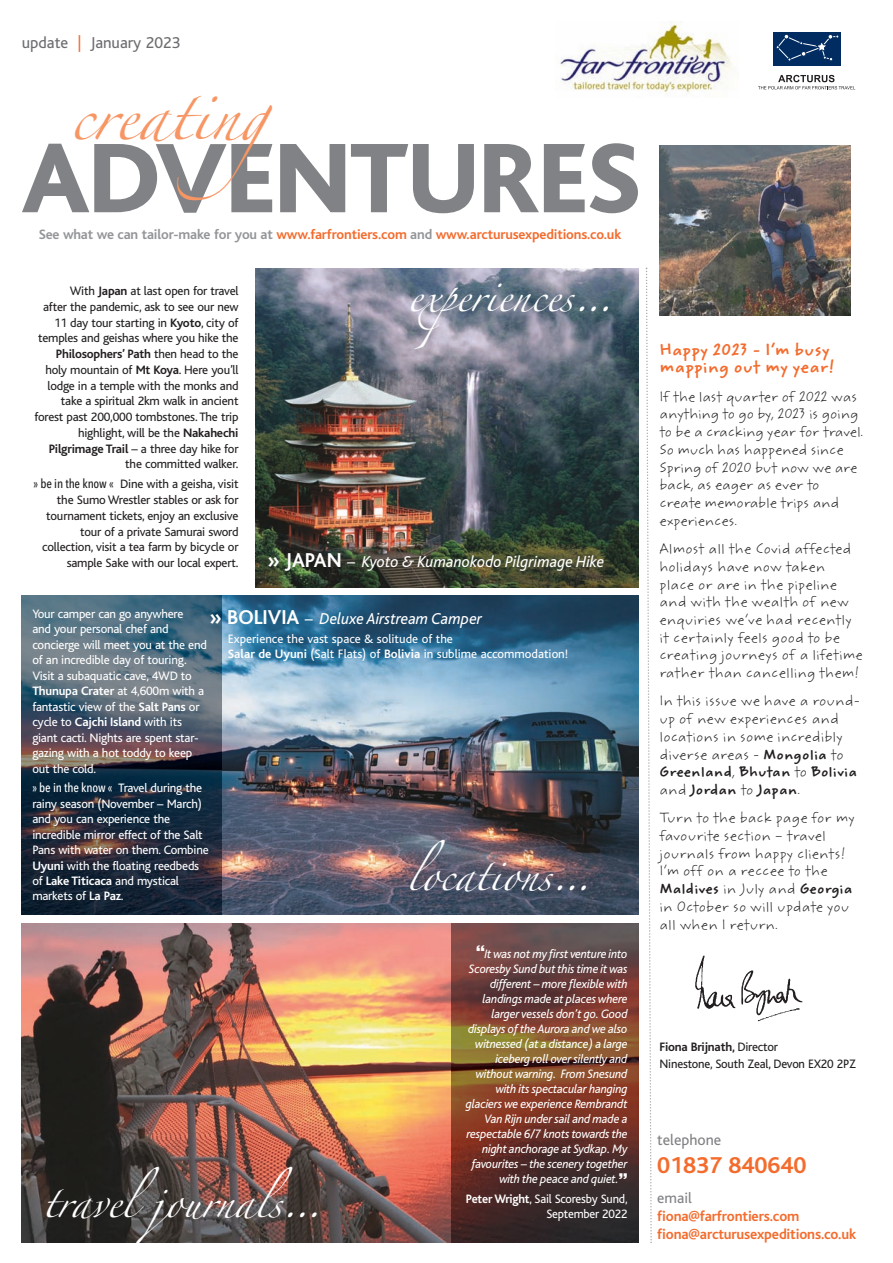
<style>
.page{position:relative;width:893px;height:1263px;background:#fff}
.page>*{position:absolute;margin:0;border:0;box-sizing:border-box;transform-origin:0 0}
.t1{font:800 103.5px "Bliss";letter-spacing:-.01em;color:#808285}
.t2{font:46.5px "Zapfino";letter-spacing:-.01em;color:#f79664}
.t3{font:30px "Zapfino";letter-spacing:-.01em;color:#fff}
.t4{font:700 24px "Bliss";color:#f36c2e}
.t5{font:italic 16.5px "Bliss";color:#fff}
.t6{font:700 16.5px/17.7px "Weber Hand ITC Std";color:#f36c2e;scale:.95 1}
.t7{font:16.5px "Bliss";color:#6c6d70}
.t8{font:15.75px "Bliss";color:#808285}
.t9{font:15.45px "Bliss";color:#808285}
.t10{font:700 15px/18px "Bliss";letter-spacing:-.01em;color:#f36c2e}
.t11{font:700 14.25px "Bliss";letter-spacing:-.01em;color:#f36c2e}
.t12{font:13.8px/17.7px "Weber Hand ITC Std";color:#231f20;scale:.95 1}
.t13{font:13.8px/17.7px "Weber Hand ITC Std";letter-spacing:-.02em;color:#231f20;scale:.95 1}
.t14{font:12.75px/15.5px "Bliss";letter-spacing:-.015em;color:#fff}
.t15{font:12.75px/15.8px "Bliss";letter-spacing:-.015em;color:#231f20;text-align:right}
.t16{font:italic 12.75px "Bliss";letter-spacing:-.015em;color:#fff}
.s1{color:#f36c2e}
.s2{color:#939598}
.s3{font-weight:700}
.s4{font-family:"Avenir Next Condensed";font-weight:500}
.s5{font-weight:700;font-style:normal;font-size:21px}
</style>
<div class="page">
<img style="left:256px;top:268px;width:382px;height:319px">
<img style="left:222px;top:596px;width:416px;height:319px">
<img style="left:560px;top:22px;width:173px;height:71px">
<div style="left:773px;top:32px;width:68px;height:33px;background:#002c62"></div>
<svg style="left:776px;top:34px;width:63px;height:27px"></svg>
<svg style="left:758px;top:75px;width:96px;height:14px"></svg>
<svg style="left:645px;top:267px;width:7px;height:976px"></svg>
<svg style="left:695px;top:955px;width:108px;height:66px"></svg>
<img style="left:660px;top:145px;width:191px;height:170px">
<img style="left:22px;top:596px;width:200px;height:319px">
<img style="left:22px;top:923px;width:429px;height:319px">
<img style="left:451px;top:923px;width:187px;height:319px">
<svg style="left:477px;top:945px;width:7px;height:6px"></svg>
<svg style="left:619px;top:1173px;width:8px;height:6px"></svg>
<p class="t7" style="left:22px;top:37px;width:160px">update <span class="s1">|</span> January 2023</p>
<h2 class="t2" style="left:70px;top:96px;width:266px">creating</h2>
<p class="t11" style="left:39px;top:230px;width:584px"><span class="s2">See what we can tailor-make for you at</span> www.farfrontiers.com <span class="s2">and</span> www.arcturusexpeditions.co.uk</p>
<h1 class="t1" style="left:22px;top:144px;width:620px">ADVENTURES</h1>
<p class="t15" style="left:34px;top:284px;width:206px">With <span class="s3">Japan</span> at last open for travel<br>after the pandemic, ask to see our new 11 day tour starting in <span class="s3">Kyoto</span>, city of temples and geishas where you hike the <span class="s3">Philosophers’ Path</span> then head to the holy mountain of <span class="s3">Mt Koya</span>. Here you’ll lodge in a temple with the monks and take a spiritual 2km walk in ancient forest past 200,000 tombstones. The trip highlight, will be the <span class="s3">Nakahechi Pilgrimage Trail</span> – a three day hike for the committed walker.</p>
<p class="t15" style="left:34px;top:478px;width:207px"><span class="s4">» be in the know «</span> Dine with a geisha, visit the Sumo Wrestler stables or ask for tournament tickets, enjoy an exclusive tour of a private Samurai sword collection, visit a tea farm by bicycle or sample Sake with our local expert.</p>
<h3 class="t3" style="left:408px;top:283px;width:207px">experiences...</h3>
<p class="t5" style="left:268px;top:556px;width:338px"><span class="s5">» JAPAN</span> – Kyoto &amp; Kumanokodo Pilgrimage Hike</p>
<p class="t14" style="left:32px;top:607px;width:176px">Your camper can go anywhere<br>and your personal chef and concierge will meet you at the end of an incredible day of touring.<br>Visit a subaquatic cave, 4WD to<br><span class="s3">Thunupa Crater</span> at 4,600m with a fantastic view of the <span class="s3">Salt Pans</span> or cycle to <span class="s3">Cajchi Island</span> with its giant cacti. Nights are spent star&shy;gazing with a hot toddy to keep out the cold.</p>
<p class="t14" style="left:32px;top:782px;width:178px"><span class="s4">» be in the know «</span> Travel during the rainy season (November – March) and you can experience the incredible mirror effect of the Salt<br>Pans with water on them. Combine<br><span class="s3">Uyuni</span> with the floating reedbeds of <span class="s3">Lake Titicaca</span> and mystical markets of <span class="s3">La Paz</span>.</p>
<p class="t5" style="left:210px;top:613px;width:274px"><span class="s5">» BOLIVIA</span> – Deluxe Airstream Camper</p>
<p class="t14" style="left:228px;top:633px;width:342px;line-height:15px">Experience the vast space &amp; solitude of the<br><span class="s3">Salar de Uyuni</span> (Salt Flats) of <span class="s3">Bolivia</span> in sublime accommodation!</p>
<h3 class="t3" style="left:407px;top:862px;width:186px">locations...</h3>
<h3 class="t3" style="left:43px;top:1189px;width:281px">traveljournals...</h3>
<p class="t16" style="left:484px;top:950px;width:145px">It was not my first venture into</p>
<p class="t16" style="left:469px;top:965px;width:160px">Scoresby Sund but this time it was</p>
<p class="t16" style="left:490px;top:980px;width:139px">different – more flexible with</p>
<p class="t16" style="left:483px;top:995px;width:147px">landings made at places where</p>
<p class="t16" style="left:492px;top:1010px;width:138px">larger vessels don’t go. Good</p>
<p class="t16" style="left:468px;top:1025px;width:161px">displays of the Aurora and we also</p>
<p class="t16" style="left:475px;top:1040px;width:154px">witnessed (at a distance) a large</p>
<p class="t16" style="left:495px;top:1055px;width:134px">iceberg roll over silently and</p>
<p class="t16" style="left:476px;top:1070px;width:153px">without warning. From Snesund</p>
<p class="t16" style="left:496px;top:1085px;width:133px">with its spectacular hanging</p>
<p class="t16" style="left:466px;top:1100px;width:163px">glaciers we experience Rembrandt</p>
<p class="t16" style="left:485px;top:1115px;width:144px">Van Rijn under sail and made a</p>
<p class="t16" style="left:467px;top:1130px;width:163px">respectable 6/7 knots towards the</p>
<p class="t16" style="left:482px;top:1145px;width:147px">night anchorage at Sydkap. My</p>
<p class="t16" style="left:472px;top:1160px;width:157px">favourites – the scenery together</p>
<p class="t16" style="left:499px;top:1175px;width:121px">with the peace and quiet.</p>
<p class="t14" style="left:466px;top:1192px;width:163px;line-height:15px;text-align:right"><span class="s3">Peter Wright</span>, Sail Scoresby Sund,<br>September 2022</p>
<p class="t6" style="left:660px;top:343px;width:186px">Happy 2023 - I’m busy mapping out my year!</p>
<p class="t13" style="left:660px;top:390px;width:216px">If the last quarter of 2022 was anything to go by, 2023 is going to be a cracking year for travel.<br>So much has happened since<br>Spring of 2020 but now we are back, as eager as ever to create memorable trips and experiences.</p>
<p class="t12" style="left:660px;top:542px;width:216px">Almost all the Covid affected holidays have now taken place or are in the pipeline and with the wealth of new enquiries we’ve had recently it certainly feels good to be creating journeys of a lifetime rather than cancelling them!</p>
<p class="t12" style="left:660px;top:694px;width:213px">In this issue we have a round&shy;up of new experiences and locations in some incredibly diverse areas - <span class="s3">Mongolia</span> to<br><span class="s3">Greenland</span>, <span class="s3">Bhutan</span> to <span class="s3">Bolivia </span>and <span class="s3">Jordan</span> to <span class="s3">Japan</span>.</p>
<p class="t12" style="left:660px;top:811px;width:207px">Turn to the back page for my favourite section – travel journals from happy clients!<br>I’m off on a reccee to the<br><span class="s3">Maldives</span> in July and <span class="s3">Georgia </span>in October so will update you all when I return.</p>
<p class="t15" style="left:660px;top:1040px;width:198px;line-height:17.1px;text-align:left"><span class="s3">Fiona Brijnath,</span> Director<br>Ninestone, South Zeal, Devon EX20 2PZ</p>
<p class="t8" style="left:657px;top:1134px;width:66px">telephone</p>
<h3 class="t4" style="left:657px;top:1157px;width:151px">01837 840640</h3>
<p class="t9" style="left:657px;top:1193px;width:36px">email</p>
<p class="t10" style="left:657px;top:1209px;width:200px">fiona@farfrontiers.com fiona@arcturusexpeditions.co.uk</p>
</div>
